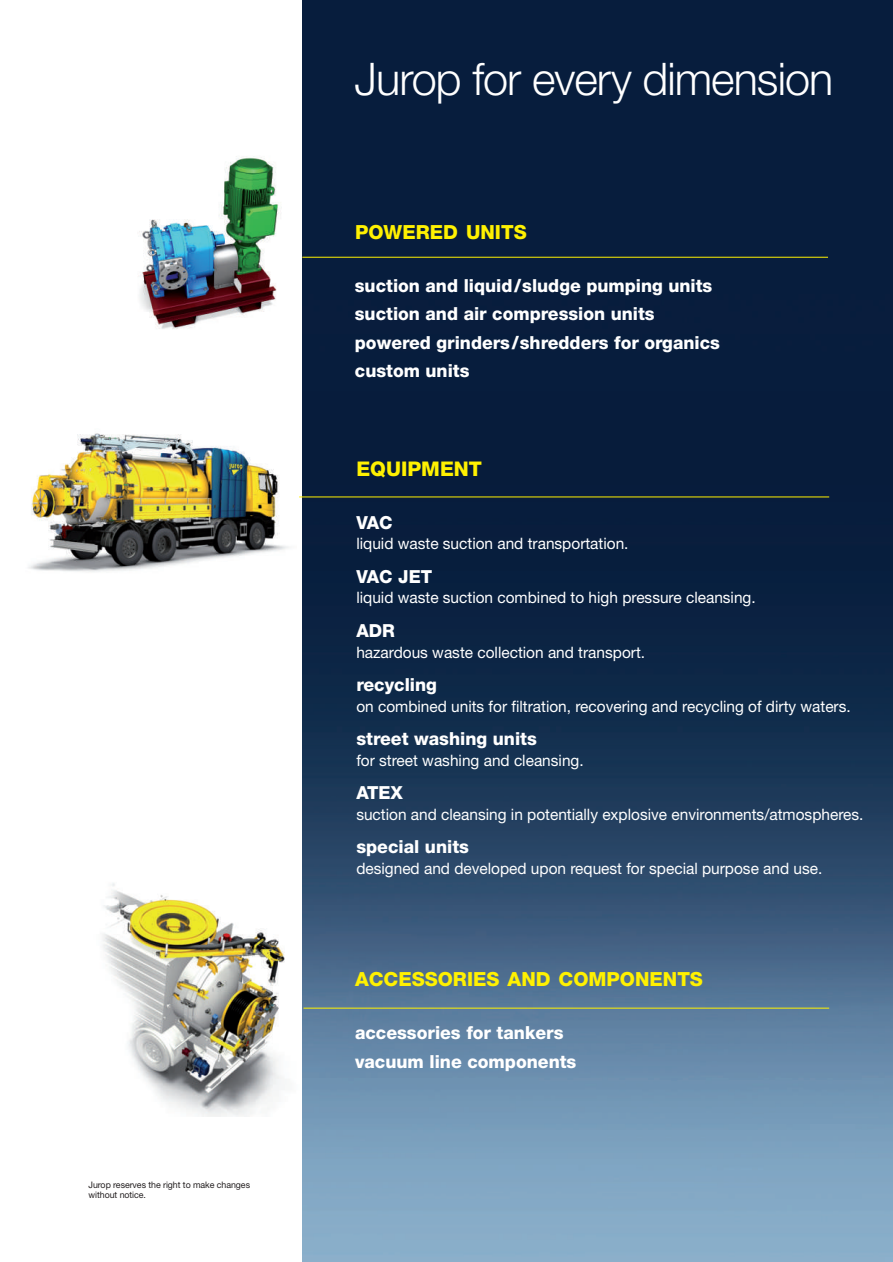
<style>
.page{position:relative;width:893px;height:1262px;background:#fff}
.page>*{position:absolute;margin:0;border:0;box-sizing:border-box;transform-origin:0 0}
.t1{font:300 45px "Helvetica Neue";letter-spacing:-.02em;color:#fff}
.t2{font:800 20.25px "Helvetica Neue";color:#fff101}
.t3{font:800 19.5px "Helvetica Neue";color:#fff101}
.t4{font:800 18px/28.5px "Helvetica Neue";color:#fff}
.t5{font:15.75px "Helvetica Neue";color:#fff}
.t6{font:9px/10.8px "Helvetica Neue";letter-spacing:-.005em;color:#231f20}
</style>
<div class="page">
<img style="left:103px;top:854px;width:200px;height:262px">
<img style="left:28px;top:433px;width:273px;height:139px">
<img style="left:303px;top:0;width:590px;height:1262px">
<img style="left:139px;top:156px;width:143px;height:173px">
<hr style="left:302px;top:257px;width:526px;height:1px;background:#fff101">
<hr style="left:299px;top:497px;width:530px;height:1px;background:#fff101">
<hr style="left:303px;top:1008px;width:526px;height:1px;background:#fff101">
<hr style="left:0;top:917px;width:1px;height:345px;background:#e6e7e9">
<p class="t6" style="left:89px;top:1180px;width:163px">Jurop reserves the right to make changes without notice.</p>
<h1 class="t1" style="left:354px;top:63px;width:480px">Jurop for every dimension</h1>
<p class="t3" style="left:355px;top:225px;width:173px">POWERED UNITS</p>
<p class="t4" style="left:355px;top:273px;width:367px">suction and liquid/sludge pumping units suction and air compression units powered grinders/shredders for organics custom units</p>
<p class="t2" style="left:356px;top:461px;width:127px">EQUIPMENT</p>
<p class="t4" style="left:356px;top:509px;width:38px">VAC</p>
<p class="t5" style="left:356px;top:538px;width:274px">liquid waste suction and transportation.</p>
<p class="t4" style="left:356px;top:564px;width:77px">VAC JET</p>
<p class="t5" style="left:356px;top:592px;width:401px">liquid waste suction combined to high pressure cleansing.</p>
<p class="t4" style="left:356px;top:618px;width:40px">ADR</p>
<p class="t5" style="left:356px;top:646px;width:290px">hazardous waste collection and transport.</p>
<p class="t4" style="left:356px;top:672px;width:82px">recycling</p>
<p class="t5" style="left:356px;top:700px;width:496px">on combined units for filtration, recovering and recycling of dirty waters.</p>
<p class="t4" style="left:356px;top:726px;width:182px">street washing units</p>
<p class="t5" style="left:356px;top:755px;width:229px">for street washing and cleansing.</p>
<p class="t4" style="left:356px;top:780px;width:48px">ATEX</p>
<p class="t5" style="left:356px;top:809px;width:509px">suction and cleansing in potentially explosive environments/atmospheres.</p>
<p class="t4" style="left:356px;top:834px;width:114px">special units</p>
<p class="t5" style="left:356px;top:863px;width:468px">designed and developed upon request for special purpose and use.</p>
<p class="t3" style="left:355px;top:972px;width:349px">ACCESSORIES AND COMPONENTS</p>
<p class="t4" style="left:355px;top:1020px;width:223px">accessories for tankers vacuum line components</p>
</div>
